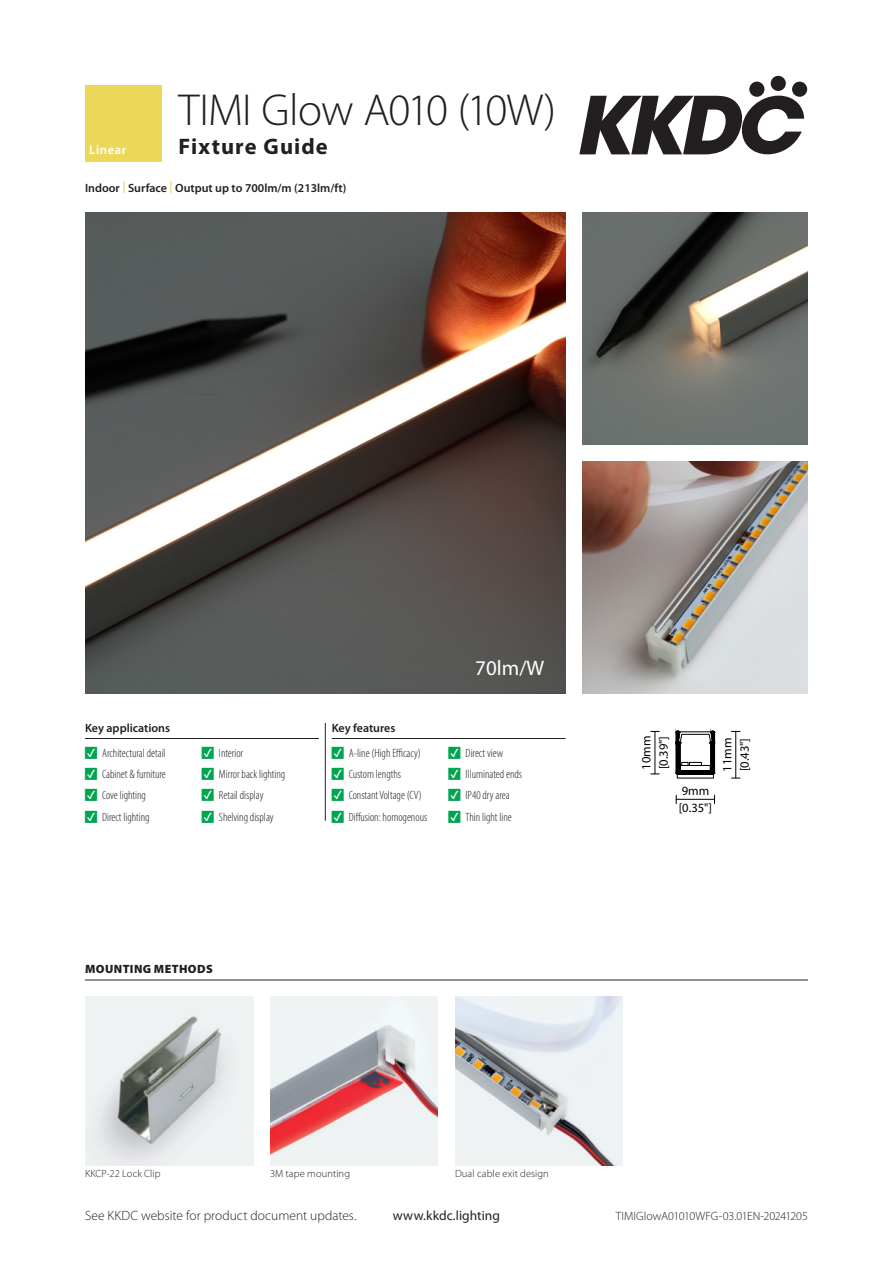
<style>
.page{position:relative;width:893px;height:1263px;background:#fff}
.page>*{position:absolute;margin:0;border:0;box-sizing:border-box;transform-origin:0 0}
.t1{font:300 45px "Myriad Pro";letter-spacing:-.02em;color:#231f20}
.t2{font:700 22.5px "Myriad Pro";letter-spacing:.05em;color:#231f20}
.t3{font:21px "Myriad Pro";color:#fff}
.t4{font:300 13.5px "Myriad Pro";color:#231f20}
.t5{font:13.5px "Myriad Pro";letter-spacing:.005em;color:#231f20}
.t6{font:600 12.75px "Myriad Pro";letter-spacing:.04em;color:#fff}
.t7{font:12.6px/17.2px "Myriad Pro";color:#000}
.t8{font:300 condensed 12px "Myriad Pro";color:#231f20}
.summary_points{font:600 12px "Myriad Pro";color:#231f20}
.t9{font:300 12px "Myriad Pro";letter-spacing:-.005em;color:#231f20}
.Key_headings{font:600 12px "Myriad Pro";color:#231f20}
.mounting_methods_heading{font:900 12px "Myriad Pro";letter-spacing:.035em;color:#231f20}
.mounting_methods_text{font:300 10.5px "Myriad Pro";letter-spacing:.01em;color:#231f20}
.s1{color:#ebd858}
.s2{color:#00a550}
</style>
<div class="page">
<svg style="left:579px;top:96px;width:225px;height:58px"></svg>
<svg style="left:749px;top:81px;width:16px;height:16px"></svg>
<div style="left:770px;top:76px;width:16px;height:15px;background:#231f20;border-radius:50%"></div>
<div style="left:792px;top:81px;width:15px;height:16px;background:#231f20;border-radius:50%"></div>
<div style="left:85px;top:85px;width:77px;height:77px;background:#ebd858"></div>
<hr style="left:85px;top:980px;width:723px;height:1px;background:#231f20">
<svg style="left:85px;top:996px;width:538px;height:170px"></svg>
<img style="left:85px;top:996px;width:168px;height:169px">
<img style="left:270px;top:996px;width:168px;height:169px">
<img style="left:455px;top:996px;width:168px;height:169px">
<img style="left:85px;top:213px;width:481px;height:480px">
<img style="left:583px;top:213px;width:225px;height:231px">
<img style="left:583px;top:461px;width:225px;height:232px">
<hr style="left:676px;top:799px;width:38px;height:1px;background:#000">
<svg style="left:675px;top:731px;width:40px;height:43px"></svg>
<hr style="left:655px;top:731px;width:1px;height:43px;background:#000">
<div style="left:677px;top:774px;width:37px;height:4px;border:1px solid #000"></div>
<hr style="left:735px;top:731px;width:1px;height:47px;background:#000">
<hr style="left:325px;top:723px;width:1px;height:98px;background:#231f20">
<hr style="left:85px;top:738px;width:234px;height:1px;background:#231f20">
<hr style="left:332px;top:738px;width:234px;height:1px;background:#231f20">
<p class="t6" style="left:89px;top:142px;width:38px">Linear</p>
<h1 class="t1" style="left:179px;top:83px;width:379px">TIMI Glow A010 (10W)</h1>
<h2 class="t2" style="left:179px;top:132px;width:151px">Fixture Guide</h2>
<p class="summary_points" style="left:85px;top:180px;width:263px">Indoor <span class="s1">|</span> Surface <span class="s1">|</span> Output up to 700lm/m (213lm/ft)</p>
<p class="Key_headings" style="left:85px;top:720px;width:87px">Key applications</p>
<p class="t8" style="left:85px;top:746px;width:82px"><span class="s2">•</span> Architectural detail</p>
<p class="t8" style="left:85px;top:767px;width:82px"><span class="s2">•</span> Cabinet &amp; furniture</p>
<p class="t8" style="left:85px;top:788px;width:62px"><span class="s2">•</span> Cove lighting</p>
<p class="t8" style="left:85px;top:810px;width:66px"><span class="s2">•</span> Direct lighting</p>
<p class="t8" style="left:202px;top:746px;width:43px"><span class="s2">•</span> Interior</p>
<p class="t8" style="left:202px;top:767px;width:85px"><span class="s2">•</span> Mirror back lighting</p>
<p class="t8" style="left:202px;top:788px;width:63px"><span class="s2">•</span> Retail display</p>
<p class="t8" style="left:202px;top:810px;width:73px"><span class="s2">•</span> Shelving display</p>
<p class="Key_headings" style="left:332px;top:720px;width:65px">Key features</p>
<p class="t8" style="left:332px;top:746px;width:91px"><span class="s2">•</span> A-line (High Efficacy)</p>
<p class="t8" style="left:332px;top:767px;width:71px"><span class="s2">•</span> Custom lengths</p>
<p class="t8" style="left:332px;top:788px;width:92px"><span class="s2">•</span> Constant Voltage (CV)</p>
<p class="t8" style="left:332px;top:810px;width:97px"><span class="s2">•</span> Diffusion: homogenous</p>
<p class="t3" style="left:475px;top:655px;width:70px">70lm/W</p>
<p class="t8" style="left:449px;top:746px;width:56px"><span class="s2">•</span> Direct view</p>
<p class="t8" style="left:449px;top:767px;width:75px"><span class="s2">•</span> Illuminated ends</p>
<p class="t8" style="left:449px;top:788px;width:63px"><span class="s2">•</span> IP40 dry area</p>
<p class="t8" style="left:449px;top:810px;width:65px"><span class="s2">•</span> Thin light line</p>
<p class="mounting_methods_heading" style="left:85px;top:961px;width:129px">MOUNTING METHODS</p>
<p class="mounting_methods_text" style="left:85px;top:1167px;width:77px">KKCP-22 Lock Clip</p>
<p class="mounting_methods_text" style="left:270px;top:1167px;width:82px">3M tape mounting</p>
<p class="mounting_methods_text" style="left:455px;top:1167px;width:95px">Dual cable exit design</p>
<p class="t7" style="left:638px;top:770px;width:35px;rotate:-90deg">10mm [0.39"]</p>
<p class="t7" style="left:718px;top:772px;width:35px;rotate:-90deg">11mm [0.43"]</p>
<p class="t7" style="left:679px;top:782px;width:35px">9mm [0.35"]</p>
<p class="t4" style="left:85px;top:1208px;width:273px">See KKDC website for product document updates.</p>
<p class="t5" style="left:393px;top:1207px;width:109px">www.kkdc.lighting</p>
<p class="t9" style="left:616px;top:1209px;width:194px">TIMIGlowA01010WFG-03.01EN-20241205</p>
</div>
